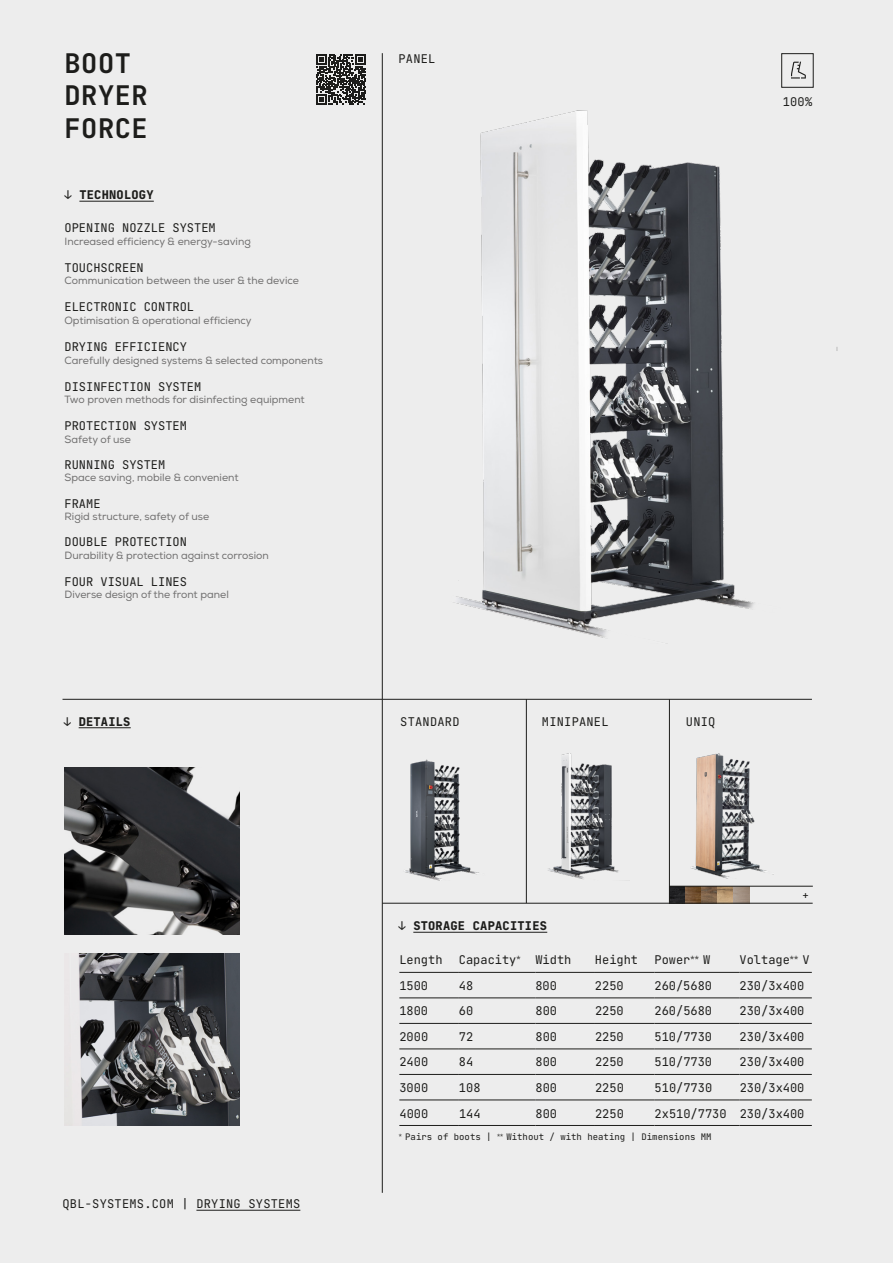
<style>
.page{position:relative;width:893px;height:1263px;background:#ededed}
.page>*{position:absolute;margin:0;border:0;box-sizing:border-box;transform-origin:0 0}
.t1{font:700 27px/32.4px "Jet Brains Mono";letter-spacing:.02em;color:#1d1d1b}
.t2{font:12px "Jet Brains Mono";color:#1d1d1b}
.t3{font:12px "Jet Brains Mono";letter-spacing:.02em;color:#1d1d1b}
.t4{font:800 12px "Jet Brains Mono";letter-spacing:.02em;color:#1d1d1b}
.t5{font:10.5px "Nexa";color:#706f6f}
.t6{font:10.5px "Jet Brains Mono";color:#1d1d1b}
.t7{font:9px "Jet Brains Mono";color:#1d1d1b}
</style>
<div class="page">
<img style="left:670px;top:887px;width:15px;height:16px">
<svg style="left:685px;top:887px;width:16px;height:16px"></svg>
<svg style="left:701px;top:887px;width:16px;height:16px"></svg>
<svg style="left:717px;top:887px;width:16px;height:16px"></svg>
<svg style="left:733px;top:887px;width:16px;height:16px"></svg>
<hr style="left:382px;top:903px;width:431px;height:1px;background:#1d1d1b">
<hr style="left:670px;top:886px;width:143px;height:1px;background:#1d1d1b">
<hr style="left:526px;top:699px;width:1px;height:204px;background:#1d1d1b">
<hr style="left:669px;top:699px;width:1px;height:204px;background:#1d1d1b">
<svg style="left:316px;top:54px;width:50px;height:50px"></svg>
<svg style="left:791px;top:62px;width:15px;height:17px"></svg>
<div style="left:781px;top:53px;width:32px;height:34px;border:1px solid #1d1d1b"></div>
<hr style="left:382px;top:53px;width:1px;height:1140px;background:#1d1d1b">
<hr style="left:63px;top:699px;width:319px;height:1px;background:#1d1d1b">
<hr style="left:383px;top:699px;width:429px;height:1px;background:#1d1d1b">
<hr style="left:196px;top:1210px;width:104px;height:1px;background:#1d1d1b">
<img style="left:453px;top:86px;width:342px;height:558px">
<img style="left:405px;top:759px;width:74px;height:121px">
<img style="left:548px;top:753px;width:71px;height:126px">
<img style="left:691px;top:753px;width:82px;height:125px">
<img style="left:65px;top:953px;width:175px;height:172px">
<img style="left:65px;top:768px;width:175px;height:167px">
<hr style="left:79px;top:201px;width:75px;height:1px;background:#1d1d1b">
<hr style="left:413px;top:932px;width:134px;height:1px;background:#1d1d1b">
<hr style="left:79px;top:727px;width:52px;height:1px;background:#1d1d1b">
<hr style="left:399px;top:972px;width:60px;height:1px;background:#1d1d1b">
<hr style="left:459px;top:972px;width:76px;height:1px;background:#1d1d1b">
<hr style="left:535px;top:972px;width:60px;height:1px;background:#1d1d1b">
<hr style="left:595px;top:972px;width:59px;height:1px;background:#1d1d1b">
<hr style="left:654px;top:972px;width:85px;height:1px;background:#1d1d1b">
<hr style="left:739px;top:972px;width:73px;height:1px;background:#1d1d1b">
<hr style="left:399px;top:998px;width:60px;height:1px;background:#1d1d1b">
<hr style="left:459px;top:998px;width:76px;height:1px;background:#1d1d1b">
<hr style="left:535px;top:998px;width:60px;height:1px;background:#1d1d1b">
<hr style="left:595px;top:998px;width:59px;height:1px;background:#1d1d1b">
<hr style="left:654px;top:998px;width:85px;height:1px;background:#1d1d1b">
<hr style="left:739px;top:998px;width:73px;height:1px;background:#1d1d1b">
<hr style="left:399px;top:1023px;width:60px;height:1px;background:#1d1d1b">
<hr style="left:459px;top:1023px;width:76px;height:1px;background:#1d1d1b">
<hr style="left:535px;top:1023px;width:60px;height:1px;background:#1d1d1b">
<hr style="left:595px;top:1023px;width:59px;height:1px;background:#1d1d1b">
<hr style="left:654px;top:1023px;width:85px;height:1px;background:#1d1d1b">
<hr style="left:739px;top:1023px;width:73px;height:1px;background:#1d1d1b">
<hr style="left:399px;top:1049px;width:60px;height:1px;background:#1d1d1b">
<hr style="left:459px;top:1049px;width:76px;height:1px;background:#1d1d1b">
<hr style="left:535px;top:1049px;width:60px;height:1px;background:#1d1d1b">
<hr style="left:595px;top:1049px;width:59px;height:1px;background:#1d1d1b">
<hr style="left:654px;top:1049px;width:85px;height:1px;background:#1d1d1b">
<hr style="left:739px;top:1049px;width:73px;height:1px;background:#1d1d1b">
<hr style="left:399px;top:1074px;width:60px;height:1px;background:#1d1d1b">
<hr style="left:459px;top:1074px;width:76px;height:1px;background:#1d1d1b">
<hr style="left:535px;top:1074px;width:60px;height:1px;background:#1d1d1b">
<hr style="left:595px;top:1074px;width:59px;height:1px;background:#1d1d1b">
<hr style="left:654px;top:1074px;width:85px;height:1px;background:#1d1d1b">
<hr style="left:739px;top:1074px;width:73px;height:1px;background:#1d1d1b">
<hr style="left:399px;top:1100px;width:60px;height:1px;background:#1d1d1b">
<hr style="left:459px;top:1100px;width:76px;height:1px;background:#1d1d1b">
<hr style="left:535px;top:1100px;width:60px;height:1px;background:#1d1d1b">
<hr style="left:595px;top:1100px;width:59px;height:1px;background:#1d1d1b">
<hr style="left:654px;top:1100px;width:85px;height:1px;background:#1d1d1b">
<hr style="left:739px;top:1100px;width:73px;height:1px;background:#1d1d1b">
<hr style="left:399px;top:1125px;width:60px;height:1px;background:#1d1d1b">
<hr style="left:459px;top:1125px;width:76px;height:1px;background:#1d1d1b">
<hr style="left:535px;top:1125px;width:60px;height:1px;background:#1d1d1b">
<hr style="left:595px;top:1125px;width:59px;height:1px;background:#1d1d1b">
<hr style="left:654px;top:1125px;width:85px;height:1px;background:#1d1d1b">
<hr style="left:739px;top:1125px;width:73px;height:1px;background:#1d1d1b">
<h1 class="t1" style="left:65px;top:47px;width:85px">BOOT<br>DRYER<br>FORCE</h1>
<p class="t4" style="left:65px;top:187px;width:91px">↓ TECHNOLOGY</p>
<p class="t2" style="left:65px;top:220px;width:153px">OPENING NOZZLE SYSTEM</p>
<p class="t5" style="left:65px;top:235px;width:188px">Increased efficiency &amp; energy-saving</p>
<p class="t2" style="left:65px;top:259px;width:81px">TOUCHSCREEN</p>
<p class="t5" style="left:65px;top:274px;width:236px">Communication between the user &amp; the device</p>
<p class="t2" style="left:65px;top:299px;width:131px">ELECTRONIC CONTROL</p>
<p class="t5" style="left:65px;top:314px;width:189px">Optimisation &amp; operational efficiency</p>
<p class="t2" style="left:65px;top:339px;width:124px">DRYING EFFICIENCY</p>
<p class="t5" style="left:65px;top:354px;width:260px">Carefully designed systems &amp; selected components</p>
<p class="t2" style="left:65px;top:378px;width:138px">DISINFECTION SYSTEM</p>
<p class="t5" style="left:65px;top:393px;width:242px">Two proven methods for disinfecting equipment</p>
<p class="t2" style="left:65px;top:418px;width:124px">PROTECTION SYSTEM</p>
<p class="t5" style="left:65px;top:433px;width:68px">Safety of use</p>
<p class="t2" style="left:65px;top:457px;width:102px">RUNNING SYSTEM</p>
<p class="t5" style="left:65px;top:471px;width:176px">Space saving, mobile &amp; convenient</p>
<p class="t2" style="left:65px;top:495px;width:37px">FRAME</p>
<p class="t5" style="left:65px;top:510px;width:146px">Rigid structure, safety of use</p>
<p class="t2" style="left:65px;top:534px;width:124px">DOUBLE PROTECTION</p>
<p class="t5" style="left:65px;top:549px;width:206px">Durability &amp; protection against corrosion</p>
<p class="t2" style="left:65px;top:574px;width:124px">FOUR VISUAL LINES</p>
<p class="t5" style="left:65px;top:588px;width:166px">Diverse design of the front panel</p>
<p class="t4" style="left:64px;top:714px;width:68px">↓ DETAILS</p>
<p class="t3" style="left:63px;top:1196px;width:239px">QBL-SYSTEMS.COM | DRYING SYSTEMS</p>
<p class="t2" style="left:398px;top:51px;width:38px">PANEL</p>
<p class="t2" style="left:783px;top:94px;width:31px">100%</p>
<p class="t3" style="left:400px;top:714px;width:61px">STANDARD</p>
<p class="t3" style="left:542px;top:714px;width:68px">MINIPANEL</p>
<p class="t2" style="left:686px;top:714px;width:31px">UNIQ</p>
<p class="t4" style="left:398px;top:918px;width:150px">↓ STORAGE CAPACITIES</p>
<p class="t6" style="left:802px;top:888px;width:8px">+</p>
<p class="t2" style="left:399px;top:952px;width:45px">Length</p>
<p class="t2" style="left:459px;top:952px;width:114px">Capacity<sup>*</sup> Width</p>
<p class="t2" style="left:595px;top:952px;width:45px">Height</p>
<p class="t2" style="left:654px;top:952px;width:57px">Power<sup>**</sup> W</p>
<p class="t2" style="left:739px;top:952px;width:72px">Voltage<sup>**</sup> V</p>
<p class="t2" style="left:399px;top:978px;width:30px">1500</p>
<p class="t2" style="left:459px;top:978px;width:16px">48</p>
<p class="t2" style="left:535px;top:978px;width:23px">800</p>
<p class="t2" style="left:595px;top:978px;width:30px">2250</p>
<p class="t2" style="left:654px;top:978px;width:59px">260/5680</p>
<p class="t2" style="left:740px;top:978px;width:66px">230/3x400</p>
<p class="t2" style="left:399px;top:1003px;width:30px">1800</p>
<p class="t2" style="left:459px;top:1003px;width:16px">60</p>
<p class="t2" style="left:535px;top:1003px;width:23px">800</p>
<p class="t2" style="left:595px;top:1003px;width:30px">2250</p>
<p class="t2" style="left:654px;top:1003px;width:59px">260/5680</p>
<p class="t2" style="left:740px;top:1003px;width:66px">230/3x400</p>
<p class="t2" style="left:399px;top:1029px;width:30px">2000</p>
<p class="t2" style="left:459px;top:1029px;width:16px">72</p>
<p class="t2" style="left:535px;top:1029px;width:23px">800</p>
<p class="t2" style="left:595px;top:1029px;width:30px">2250</p>
<p class="t2" style="left:655px;top:1029px;width:59px">510/7730</p>
<p class="t2" style="left:740px;top:1029px;width:66px">230/3x400</p>
<p class="t2" style="left:399px;top:1054px;width:30px">2400</p>
<p class="t2" style="left:459px;top:1054px;width:16px">84</p>
<p class="t2" style="left:535px;top:1054px;width:23px">800</p>
<p class="t2" style="left:595px;top:1054px;width:30px">2250</p>
<p class="t2" style="left:655px;top:1054px;width:59px">510/7730</p>
<p class="t2" style="left:740px;top:1054px;width:66px">230/3x400</p>
<p class="t2" style="left:399px;top:1080px;width:30px">3000</p>
<p class="t2" style="left:459px;top:1080px;width:23px">108</p>
<p class="t2" style="left:535px;top:1080px;width:23px">800</p>
<p class="t2" style="left:595px;top:1080px;width:30px">2250</p>
<p class="t2" style="left:655px;top:1080px;width:59px">510/7730</p>
<p class="t2" style="left:740px;top:1080px;width:66px">230/3x400</p>
<p class="t2" style="left:399px;top:1105px;width:30px">4000</p>
<p class="t2" style="left:459px;top:1105px;width:23px">144</p>
<p class="t2" style="left:536px;top:1105px;width:23px">800</p>
<p class="t2" style="left:595px;top:1105px;width:30px">2250</p>
<p class="t2" style="left:655px;top:1105px;width:151px">2x510/7730 230/3x400</p>
<p class="t7" style="left:399px;top:1131px;width:314px"><sup>*</sup> Pairs of boots | <sup>**</sup> Without / with heating | Dimensions MM</p>
</div>
